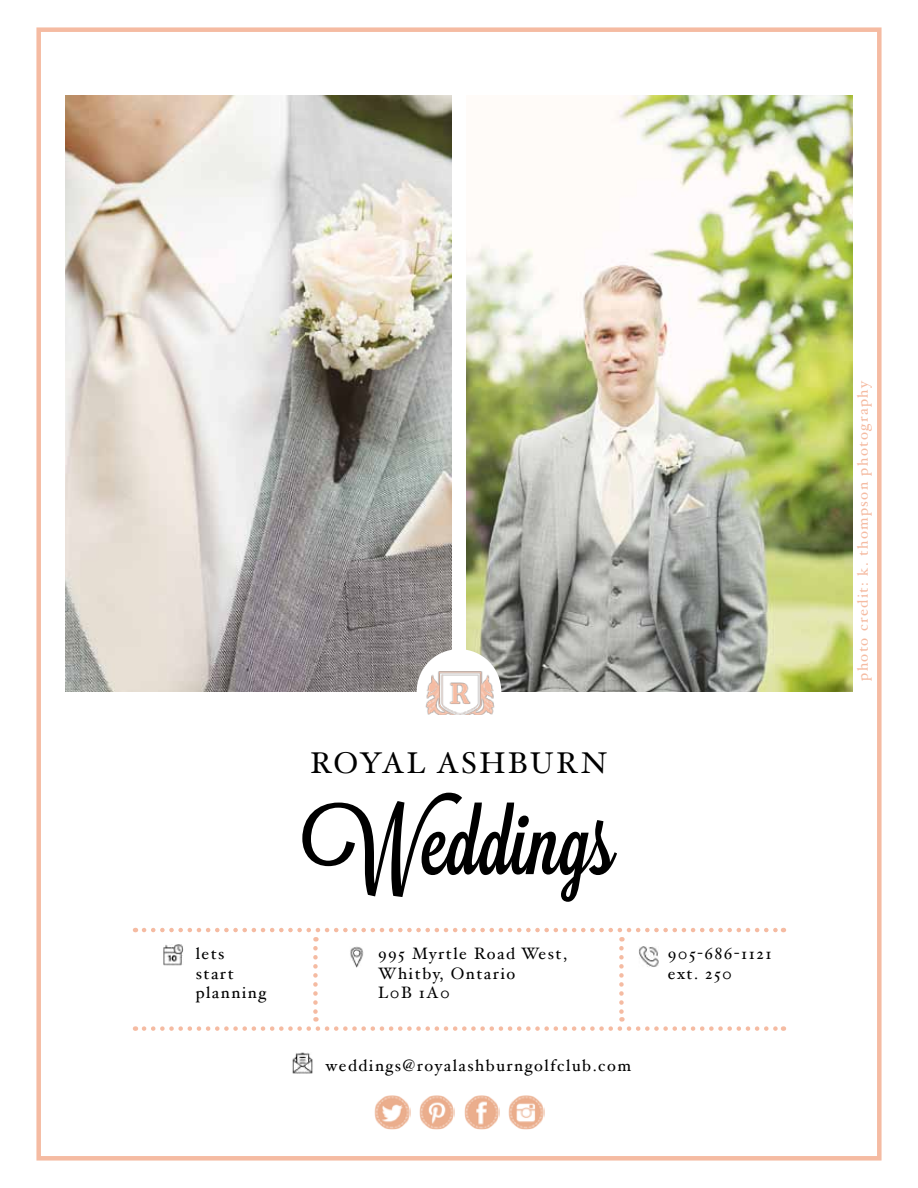
<style>
.page{position:relative;width:918px;height:1188px;background:#fff}
.page>*{position:absolute;margin:0;border:0;box-sizing:border-box;transform-origin:0 0}
.t1{font:90.9px "Lavanderia Sturdy";color:#000}
.t2{font:30px "Hoefler Text";letter-spacing:.09em;color:#000}
.t3{font:16.5px/19.8px "Hoefler Text";letter-spacing:.09em;color:#000}
.t4{font:15px "Hoefler Text";letter-spacing:.09em;color:#f5bba2}
</style>
<div class="page">
<div style="left:36px;top:27px;width:846px;height:1134px;border:4px solid #f5bba2"></div>
<img style="left:66px;top:95px;width:386px;height:596px">
<img style="left:466px;top:95px;width:386px;height:596px">
<img style="left:292px;top:1052px;width:21px;height:22px">
<div style="left:417px;top:649px;width:84px;height:85px;background:#fff;border-radius:50%"></div>
<img style="left:420px;top:668px;width:78px;height:47px">
<img style="left:640px;top:946px;width:15px;height:2px">
<img style="left:163px;top:944px;width:20px;height:4px">
<svg style="left:144px;top:928px;width:640px;height:14px"></svg>
<svg style="left:144px;top:948px;width:640px;height:83px"></svg>
<img style="left:464px;top:1095px;width:36px;height:35px">
<img style="left:508px;top:1095px;width:36px;height:35px">
<img style="left:419px;top:1095px;width:36px;height:35px">
<img style="left:374px;top:1095px;width:36px;height:35px">
<h2 class="t2" style="left:310px;top:745px;width:298px">ROYAL ASHBURN</h2>
<h1 class="t1" style="left:304px;top:790px;width:312px">Weddings</h1>
<p class="t3" style="left:378px;top:943px;width:191px">995 Myrtle Road West,<br>Whitby, Ontario<br>L0B 1A0</p>
<p class="t3" style="left:196px;top:943px;width:72px">lets start planning</p>
<p class="t3" style="left:668px;top:943px;width:105px">905-686-1121 ext. 250</p>
<p class="t3" style="left:326px;top:1056px;width:307px">weddings@royalashburngolfclub.com</p>
<p class="t4" style="left:854px;top:681px;width:302px;rotate:-90deg">photo credit: k. thompson photography</p>
</div>
